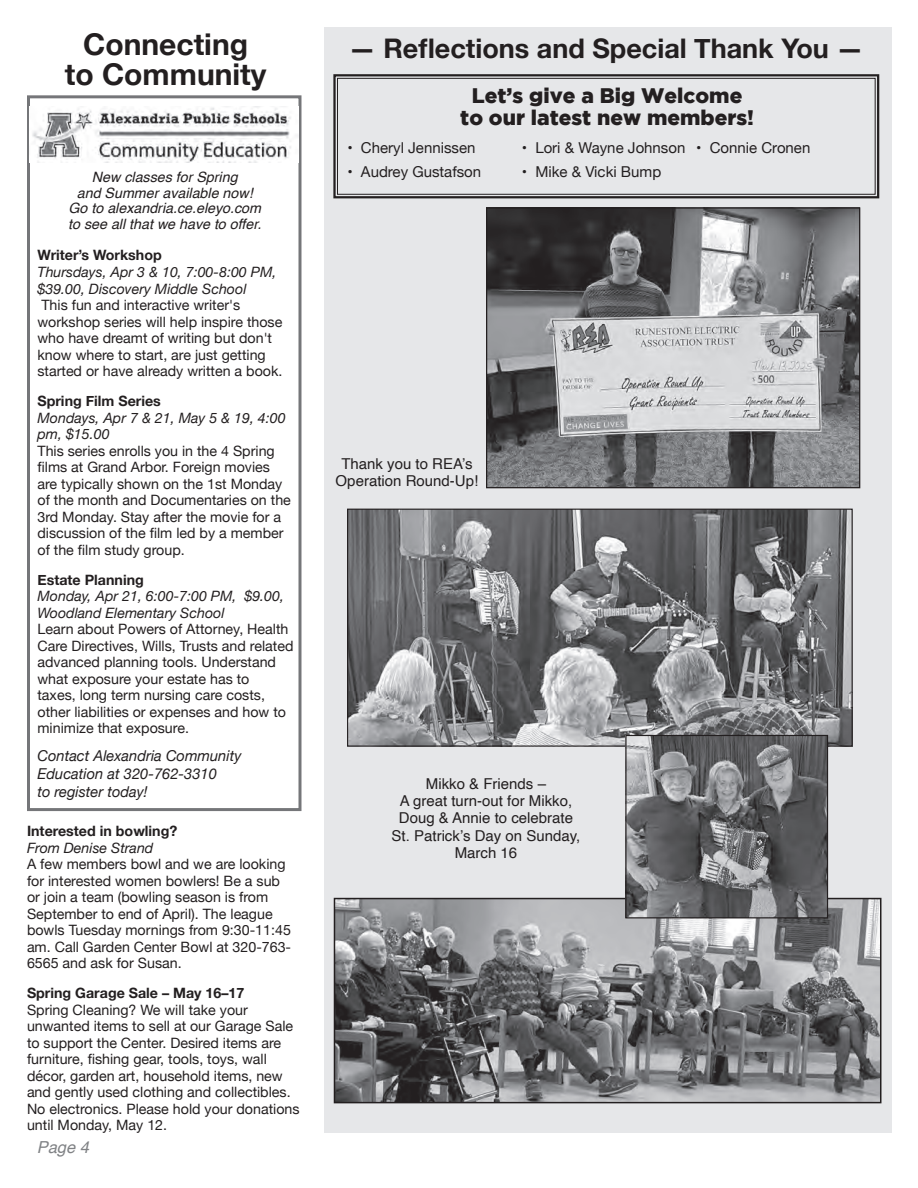
<style>
.page{position:relative;width:918px;height:1188px;background:#fff}
.page>*{position:absolute;margin:0;border:0;box-sizing:border-box;transform-origin:0 0}
.t1{font:700 30px/30px "Helvetica Neue";color:#231f20;text-align:center}
.t2{font:700 27px "Helvetica Neue";color:#231f20}
.t3{font:900 21px/22.5px "Gotham";color:#231f20;text-align:center}
.t4{font:italic 16.5px "Helvetica";color:#808285}
.t5{font:15px/17.2px "Helvetica";color:#231f20;text-align:center}
.t6{font:15px "Helvetica Neue";color:#231f20}
.t7{font:italic 15px/18px "Helvetica Neue";color:#231f20}
.t8{font:14.25px/16.5px "Helvetica Neue";color:#231f20}
.t9{font:italic 14.25px/16.5px "Helvetica Neue";color:#231f20}
.t10{font:italic 14.25px/15.8px "Helvetica";color:#231f20;text-align:center}
.t11{font:700 14.25px "Helvetica Neue";color:#231f20}
</style>
<div class="page">
<div style="left:324px;top:27px;width:568px;height:1105px;background:#e6e7e9"></div>
<div style="left:27px;top:95px;width:275px;height:716px;border:3px solid #757679"></div>
<img style="left:30px;top:107px;width:261px;height:55px">
<svg style="left:333px;top:74px;width:547px;height:125px"></svg>
<div style="left:337px;top:78px;width:539px;height:117px;border:1px solid #231f20"></div>
<img style="left:488px;top:209px;width:370px;height:277px">
<div style="left:486px;top:207px;width:374px;height:281px;border:1px solid #231f20"></div>
<img style="left:337px;top:901px;width:541px;height:199px">
<div style="left:334px;top:898px;width:547px;height:205px;border:2px solid #231f20"></div>
<img style="left:349px;top:511px;width:502px;height:234px">
<div style="left:347px;top:509px;width:506px;height:238px;border:1px solid #231f20"></div>
<img style="left:627px;top:737px;width:199px;height:179px">
<div style="left:625px;top:735px;width:203px;height:183px;border:1px solid #231f20"></div>
<h1 class="t1" style="left:65px;top:30px;width:203px">Connecting<br>to Community</h1>
<h2 class="t2" style="left:349px;top:27px;width:516px">— Reflections and Special Thank You —</h2>
<h3 class="t3" style="left:460px;top:83px;width:295px">Let’s give a Big Welcome to our latest new members!</h3>
<p class="t10" style="left:68px;top:169px;width:195px">New classes for Spring<br>and Summer available now!<br>Go to alexandria.ce.eleyo.com to see all that we have to offer.</p>
<p class="t11" style="left:38px;top:244px;width:126px">Writer’s Workshop</p>
<p class="t9" style="left:38px;top:265px;width:240px">Thursdays, Apr 3 &amp; 10, 7:00-8:00 PM, $39.00, Discovery Middle School</p>
<p class="t8" style="left:38px;top:298px;width:246px">This fun and interactive writer's workshop series will help inspire those who have dreamt of writing but don't know where to start, are just getting started or have already written a book.</p>
<p class="t11" style="left:38px;top:390px;width:125px">Spring Film Series</p>
<p class="t9" style="left:38px;top:410px;width:250px">Mondays, Apr 7 &amp; 21, May 5 &amp; 19, 4:00 pm, $15.00</p>
<p class="t8" style="left:38px;top:443px;width:255px">This series enrolls you in the 4 Spring films at Grand Arbor. Foreign movies are typically shown on the 1st Monday of the month and Documentaries on the 3rd Monday. Stay after the movie for a discussion of the film led by a member of the film study group.</p>
<p class="t11" style="left:38px;top:568px;width:108px">Estate Planning</p>
<p class="t9" style="left:38px;top:589px;width:248px">Monday, Apr 21, 6:00-7:00 PM, $9.00,<br>Woodland Elementary School</p>
<p class="t8" style="left:38px;top:622px;width:258px">Learn about Powers of Attorney, Health Care Directives, Wills, Trusts and related advanced planning tools. Understand what exposure your estate has to<br>taxes, long term nursing care costs, other liabilities or expenses and how to minimize that exposure.</p>
<p class="t7" style="left:38px;top:748px;width:205px">Contact Alexandria Community<br>Education at 320-762-3310<br>to register today!</p>
<p class="t11" style="left:27px;top:820px;width:152px">Interested in bowling?</p>
<p class="t9" style="left:27px;top:840px;width:128px">From Denise Strand</p>
<p class="t8" style="left:27px;top:857px;width:266px">A few members bowl and we are looking for interested women bowlers! Be a sub or join a team (bowling season is from September to end of April). The league bowls Tuesday mornings from 9:30-11:45 am. Call Garden Center Bowl at 320-763- 6565 and ask for Susan.</p>
<p class="t11" style="left:27px;top:982px;width:219px">Spring Garage Sale – May 16–17</p>
<p class="t8" style="left:27px;top:1002px;width:274px">Spring Cleaning? We will take your unwanted items to sell at our Garage Sale to support the Center. Desired items are furniture, fishing gear, tools, toys, wall décor, garden art, household items, new and gently used clothing and collectibles.<br>No electronics. Please hold your donations until Monday, May 12.</p>
<p class="t4" style="left:37px;top:1134px;width:54px">Page 4</p>
<p class="t6" style="left:347px;top:136px;width:129px">• Cheryl Jennissen</p>
<p class="t6" style="left:347px;top:160px;width:135px">• Audrey Gustafson</p>
<p class="t6" style="left:522px;top:136px;width:165px">• Lori &amp; Wayne Johnson</p>
<p class="t6" style="left:522px;top:160px;width:141px">• Mike &amp; Vicki Bump</p>
<p class="t6" style="left:696px;top:136px;width:116px">• Connie Cronen</p>
<p class="t5" style="left:336px;top:456px;width:144px">Thank you to REA’s<br>Operation Round-Up!</p>
<p class="t5" style="left:392px;top:775px;width:190px">Mikko &amp; Friends –<br>A great turn-out for Mikko,<br>Doug &amp; Annie to celebrate<br>St. Patrick’s Day on Sunday,<br>March 16</p>
</div>
